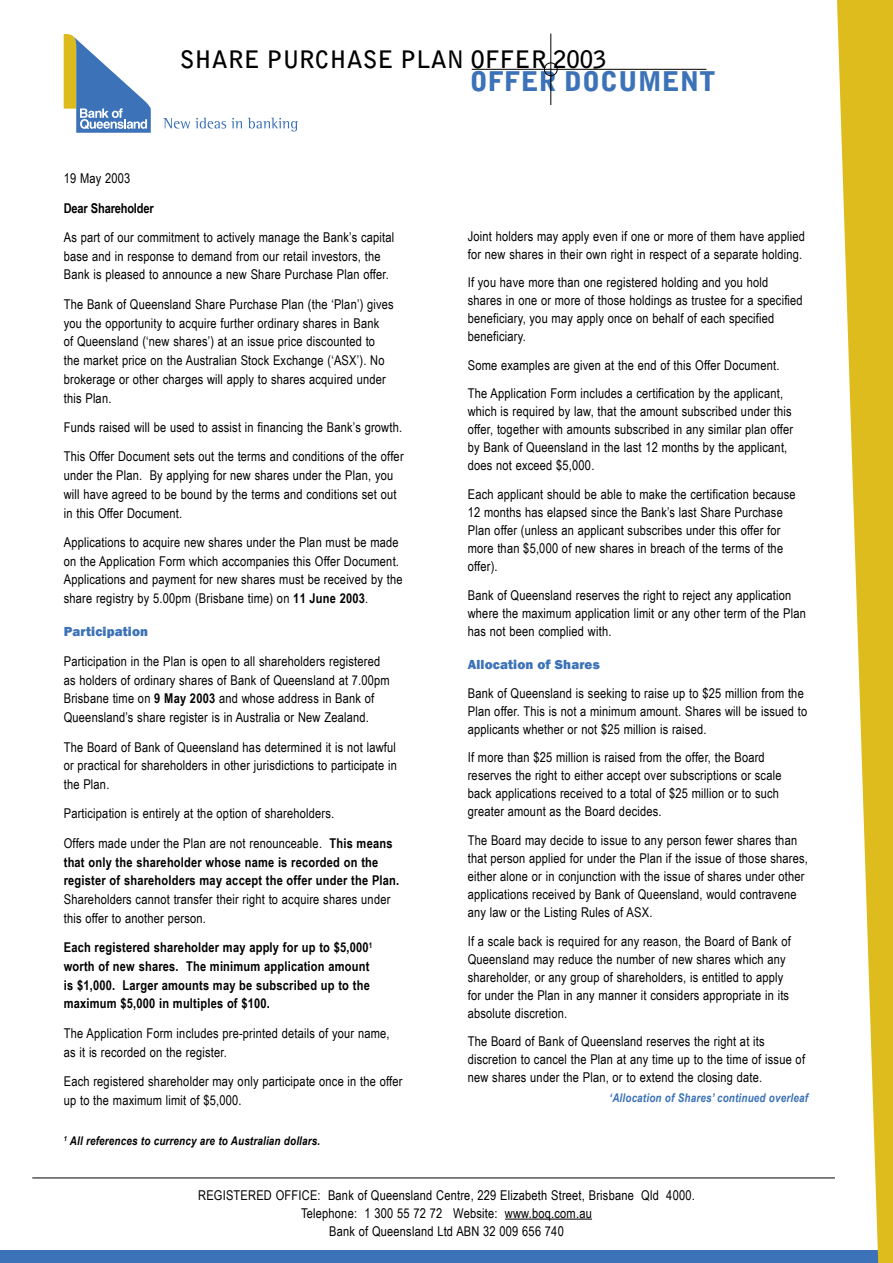
<style>
.page{position:relative;width:893px;height:1263px;background:#fff}
.page>*{position:absolute;margin:0;border:0;box-sizing:border-box;transform-origin:0 0}
.t1{font:900 27px "Bell Gothic";color:#3c72b7}
.t2{font:700 24px "Bell Gothic";color:#000}
.Body{font:13.5px/18px "Arial Narrow";letter-spacing:.015em;color:#000}
.Body-2{font:700 13.5px/18.8px "Arial Narrow";letter-spacing:.015em;color:#000}
.Head_1{font:800 13.5px "Franklin Gothic";letter-spacing:.01em;color:#3c72b7}
.Body_Bold{font:700 13.5px "Arial Narrow";letter-spacing:-.015em;color:#000}
.Footnote{font:italic 700 12px "Arial Narrow";letter-spacing:.015em;color:#000}
.Footnote-2{font:italic 700 12px "Arial Narrow";letter-spacing:.015em;color:#3c72b7}
.s1{font-weight:700}
</style>
<div class="page">
<hr style="left:505px;top:1218px;width:87px;height:1px;background:#000">
<svg style="left:64px;top:34px;width:87px;height:99px"></svg>
<svg style="left:163px;top:118px;width:135px;height:14px"></svg>
<div style="left:0;top:1250px;width:893px;height:13px;background:#3c72b7"></div>
<svg style="left:837px;top:0;width:56px;height:1263px;fill:#debc1d"></svg>
<hr style="left:32px;top:1177px;width:803px;height:1px;background:#000">
<hr style="left:472px;top:69px;width:234px;height:1px;background:#000">
<hr style="left:551px;top:34px;width:1px;height:71px;background:#000">
<div style="left:544px;top:63px;width:13px;height:13px;border:1px solid #000;border-radius:50%"></div>
<p class="t2" style="left:180px;top:45px;width:428px">SHARE PURCHASE PLAN OFFER 2003</p>
<p class="t1" style="left:470px;top:65px;width:247px">OFFER DOCUMENT</p>
<p class="Body" style="left:64px;top:169px;width:68px">19 May 2003</p>
<p class="Body_Bold" style="left:64px;top:198px;width:91px">Dear Shareholder</p>
<p class="Body" style="left:64px;top:227px;width:332px;line-height:18.8px">As part of our commitment to actively manage the Bank’s capital base and in response to demand from our retail investors, the<br>Bank is pleased to announce a new Share Purchase Plan offer.</p>
<p class="Body" style="left:64px;top:294px;width:332px;line-height:18.8px">The Bank of Queensland Share Purchase Plan (the ‘Plan’) gives you the opportunity to acquire further ordinary shares in Bank<br>of Queensland (‘new shares’) at an issue price discounted to the market price on the Australian Stock Exchange (‘ASX’). No brokerage or other charges will apply to shares acquired under this Plan.</p>
<p class="Body" style="left:64px;top:418px;width:340px">Funds raised will be used to assist in financing the Bank’s growth.</p>
<p class="Body" style="left:64px;top:447px;width:341px;line-height:18.8px">This Offer Document sets out the terms and conditions of the offer under the Plan. By applying for new shares under the Plan, you will have agreed to be bound by the terms and conditions set out in this Offer Document.</p>
<p class="Body" style="left:64px;top:532px;width:340px;line-height:18.8px">Applications to acquire new shares under the Plan must be made on the Application Form which accompanies this Offer Document.<br>Applications and payment for new shares must be received by the share registry by 5.00pm (Brisbane time) on <span class="s1">11 June 2003</span>.</p>
<p class="Head_1" style="left:64px;top:623px;width:86px">Participation</p>
<p class="Body" style="left:64px;top:651px;width:328px;line-height:18.8px">Participation in the Plan is open to all shareholders registered as holders of ordinary shares of Bank of Queensland at 7.00pm Brisbane time on <span class="s1">9 May 2003</span> and whose address in Bank of Queensland’s share register is in Australia or New Zealand.</p>
<p class="Body" style="left:64px;top:737px;width:335px;line-height:18.8px;text-align:justify">The Board of Bank of Queensland has determined it is not lawful or practical for shareholders in other jurisdictions to participate in the Plan.</p>
<p class="Body" style="left:64px;top:804px;width:272px">Participation is entirely at the option of shareholders.</p>
<p class="Body" style="left:64px;top:833px;width:337px;line-height:18.8px">Offers made under the Plan are not renounceable. <span class="s1">This means that only the shareholder whose name is recorded on the register of shareholders may accept the offer under the Plan.<br></span>Shareholders cannot transfer their right to acquire shares under this offer to another person.</p>
<p class="Body-2" style="left:64px;top:937px;width:310px">Each registered shareholder may apply for up to $5,000<sup>1 </sup>worth of new shares. The minimum application amount is $1,000. Larger amounts may be subscribed up to the maximum $5,000 in multiples of $100.</p>
<p class="Body" style="left:64px;top:1023px;width:327px;line-height:18.8px">The Application Form includes pre-printed details of your name, as it is recorded on the register.</p>
<p class="Body" style="left:64px;top:1071px;width:340px;line-height:18.8px">Each registered shareholder may only participate once in the offer up to the maximum limit of $5,000.</p>
<p class="Footnote" style="left:64px;top:1132px;width:258px"><sup>1</sup> All references to currency are to Australian dollars.</p>
<p class="Body" style="left:468px;top:226px;width:339px">Joint holders may apply even if one or more of them have applied for new shares in their own right in respect of a separate holding.</p>
<p class="Body" style="left:468px;top:273px;width:337px">If you have more than one registered holding and you hold shares in one or more of those holdings as trustee for a specified beneficiary, you may apply once on behalf of each specified beneficiary.</p>
<p class="Body" style="left:468px;top:356px;width:313px">Some examples are given at the end of this Offer Document.</p>
<p class="Body" style="left:468px;top:384px;width:327px">The Application Form includes a certification by the applicant, which is required by law, that the amount subscribed under this offer, together with amounts subscribed in any similar plan offer by Bank of Queensland in the last 12 months by the applicant, does not exceed $5,000.</p>
<p class="Body" style="left:468px;top:485px;width:329px">Each applicant should be able to make the certification because 12 months has elapsed since the Bank’s last Share Purchase Plan offer (unless an applicant subscribes under this offer for more than $5,000 of new shares in breach of the terms of the offer).</p>
<p class="Body" style="left:468px;top:585px;width:340px">Bank of Queensland reserves the right to reject any application where the maximum application limit or any other term of the Plan has not been complied with.</p>
<p class="Head_1" style="left:468px;top:656px;width:134px">Allocation of Shares</p>
<p class="Body" style="left:468px;top:683px;width:341px">Bank of Queensland is seeking to raise up to $25 million from the<br>Plan offer. This is not a minimum amount. Shares will be issued to applicants whether or not $25 million is raised.</p>
<p class="Body" style="left:468px;top:748px;width:315px">If more than $25 million is raised from the offer, the Board reserves the right to either accept over subscriptions or scale back applications received to a total of $25 million or to such greater amount as the Board decides.</p>
<p class="Body" style="left:468px;top:831px;width:342px">The Board may decide to issue to any person fewer shares than that person applied for under the Plan if the issue of those shares, either alone or in conjunction with the issue of shares under other applications received by Bank of Queensland, would contravene any law or the Listing Rules of ASX.</p>
<p class="Body" style="left:468px;top:931px;width:325px">If a scale back is required for any reason, the Board of Bank of Queensland may reduce the number of new shares which any shareholder, or any group of shareholders, is entitled to apply for under the Plan in any manner it considers appropriate in its absolute discretion.</p>
<p class="Body" style="left:468px;top:1032px;width:339px">The Board of Bank of Queensland reserves the right at its discretion to cancel the Plan at any time up to the time of issue of new shares under the Plan, or to extend the closing date.</p>
<p class="Footnote-2" style="left:609px;top:1088px;width:200px">‘Allocation of Shares’ continued overleaf</p>
<p class="Body" style="left:198px;top:1185px;width:498px">REGISTERED OFFICE: Bank of Queensland Centre, 229 Elizabeth Street, Brisbane Qld 4000.</p>
<p class="Body" style="left:301px;top:1203px;width:292px">Telephone: 1 300 55 72 72 Website: www.boq.com.au</p>
<p class="Body" style="left:329px;top:1221px;width:236px">Bank of Queensland Ltd ABN 32 009 656 740</p>
</div>
